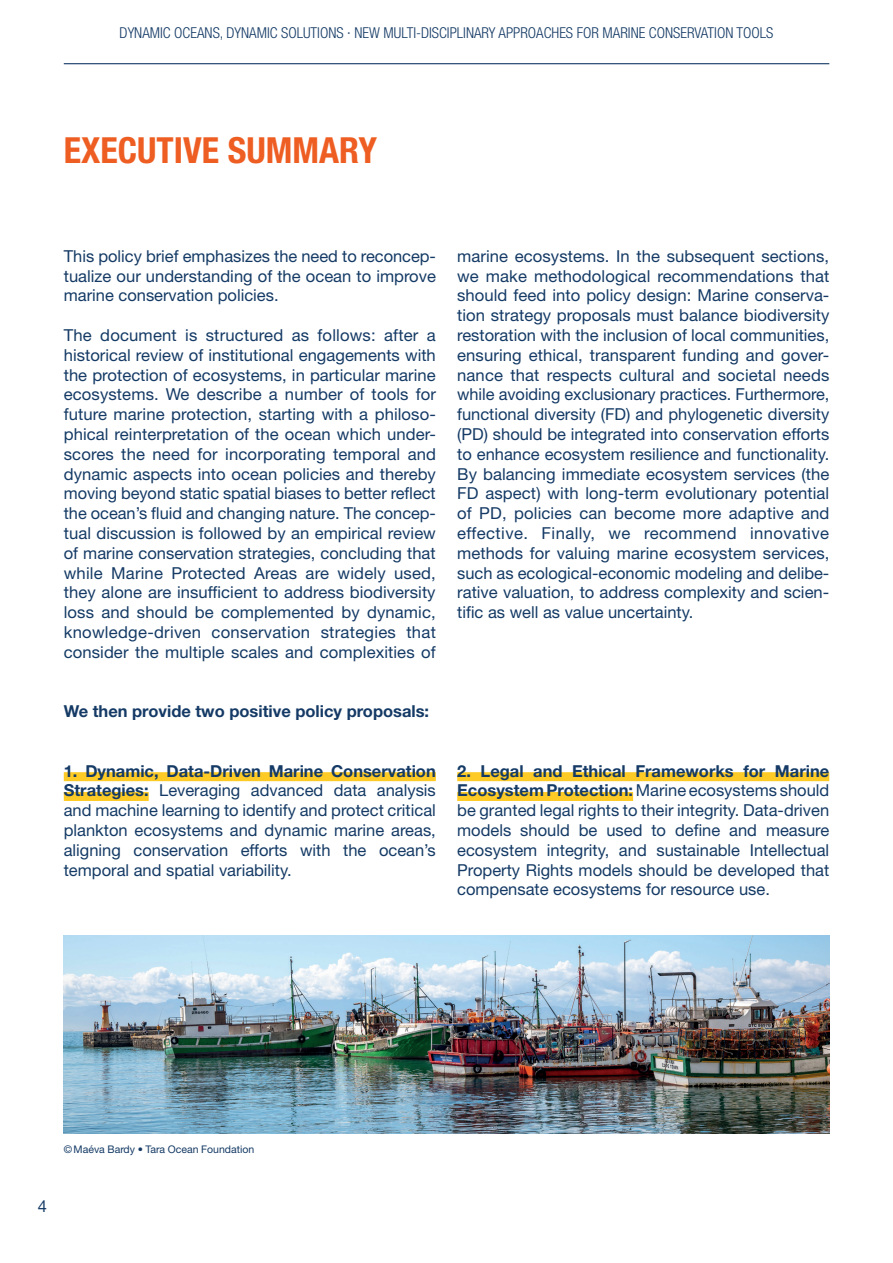
<style>
.page{position:relative;width:893px;height:1263px;background:#fff}
.page>*{position:absolute;margin:0;border:0;box-sizing:border-box;transform-origin:0 0}
.t1{font:700 condensed 36px "Helvetica Neue LT Std";color:#ee5d22}
.t2{font:16.5px/19.8px "Helvetica Neue LT Std";color:#143a65;text-align:justify}
.t3{font:700 16.5px "Helvetica Neue LT Std";color:#143a65}
.t4{font:300 condensed 15px "Helvetica Neue LT Std";color:#143a65}
.t5{font:10.5px "Helvetica Neue LT Std";color:#143a65}
.s1{font-weight:700}
</style>
<div class="page">
<hr style="left:64px;top:63px;width:765px;height:1px;background:#143a65">
<div style="left:64px;top:772px;width:372px;height:9px;background:#fecb26"></div>
<div style="left:64px;top:792px;width:85px;height:9px;background:#fecb26"></div>
<div style="left:457px;top:772px;width:372px;height:9px;background:#fecb26"></div>
<div style="left:457px;top:792px;width:176px;height:9px;background:#fecb26"></div>
<img style="left:64px;top:935px;width:765px;height:198px">
<p class="t4" style="left:120px;top:24px;width:655px">DYNAMIC OCEANS, DYNAMIC SOLUTIONS · NEW MULTI-DISCIPLINARY APPROACHES FOR MARINE CONSERVATION TOOLS</p>
<h1 class="t1" style="left:64px;top:128px;width:315px">EXECUTIVE SUMMARY</h1>
<p class="t2" style="left:64px;top:246px;width:374px">This policy brief emphasizes the need to reconcep&shy;tualize our understanding of the ocean to improve marine conservation policies.</p>
<p class="t2" style="left:64px;top:325px;width:374px">The document is structured as follows: after a historical review of institutional engagements with the protection of ecosystems, in particular marine ecosystems. We describe a number of tools for future marine protection, starting with a philoso&shy;phical reinterpretation of the ocean which under&shy;scores the need for incorporating temporal and dynamic aspects into ocean policies and thereby moving beyond static spatial biases to better reflect the ocean’s fluid and changing nature. The concep&shy;tual discussion is followed by an empirical review of marine conservation strategies, concluding that while Marine Protected Areas are widely used, they alone are insufficient to address biodiversity loss and should be complemented by dynamic, knowledge-driven conservation strategies that consider the multiple scales and complexities of</p>
<p class="t3" style="left:64px;top:701px;width:367px">We then provide two positive policy proposals:</p>
<p class="t2" style="left:457px;top:246px;width:374px">marine ecosystems. In the subsequent sections, we make methodological recommendations that should feed into policy design: Marine conserva&shy;tion strategy proposals must balance biodiversity restoration with the inclusion of local communities, ensuring ethical, transparent funding and gover&shy;nance that respects cultural and societal needs while avoiding exclusionary practices. Furthermore, functional diversity (FD) and phylogenetic diversity (PD) should be integrated into conservation efforts to enhance ecosystem resilience and functionality.<br>By balancing immediate ecosystem services (the FD aspect) with long-term evolutionary potential of PD, policies can become more adaptive and effective. Finally, we recommend innovative methods for valuing marine ecosystem services, such as ecological-economic modeling and delibe&shy;rative valuation, to address complexity and scien&shy;tific as well as value uncertainty.</p>
<p class="t2" style="left:64px;top:761px;width:374px"><span class="s1">1. Dynamic, Data-Driven Marine Conservation Strategies:</span> Leveraging advanced data analysis and machine learning to identify and protect critical plankton ecosystems and dynamic marine areas, aligning conservation efforts with the ocean’s temporal and spatial variability.</p>
<p class="t2" style="left:457px;top:761px;width:374px"><span class="s1">2. Legal and Ethical Frameworks for Marine Ecosystem Protection:</span> Marine ecosystems should be granted legal rights to their integrity. Data-driven models should be used to define and measure ecosystem integrity, and sustainable Intellectual Property Rights models should be developed that compensate ecosystems for resource use.</p>
<p class="t5" style="left:64px;top:1143px;width:192px">©Maéva Bardy • Tara Ocean Foundation</p>
<p class="t2" style="left:38px;top:1196px;width:11px">4</p>
</div>
